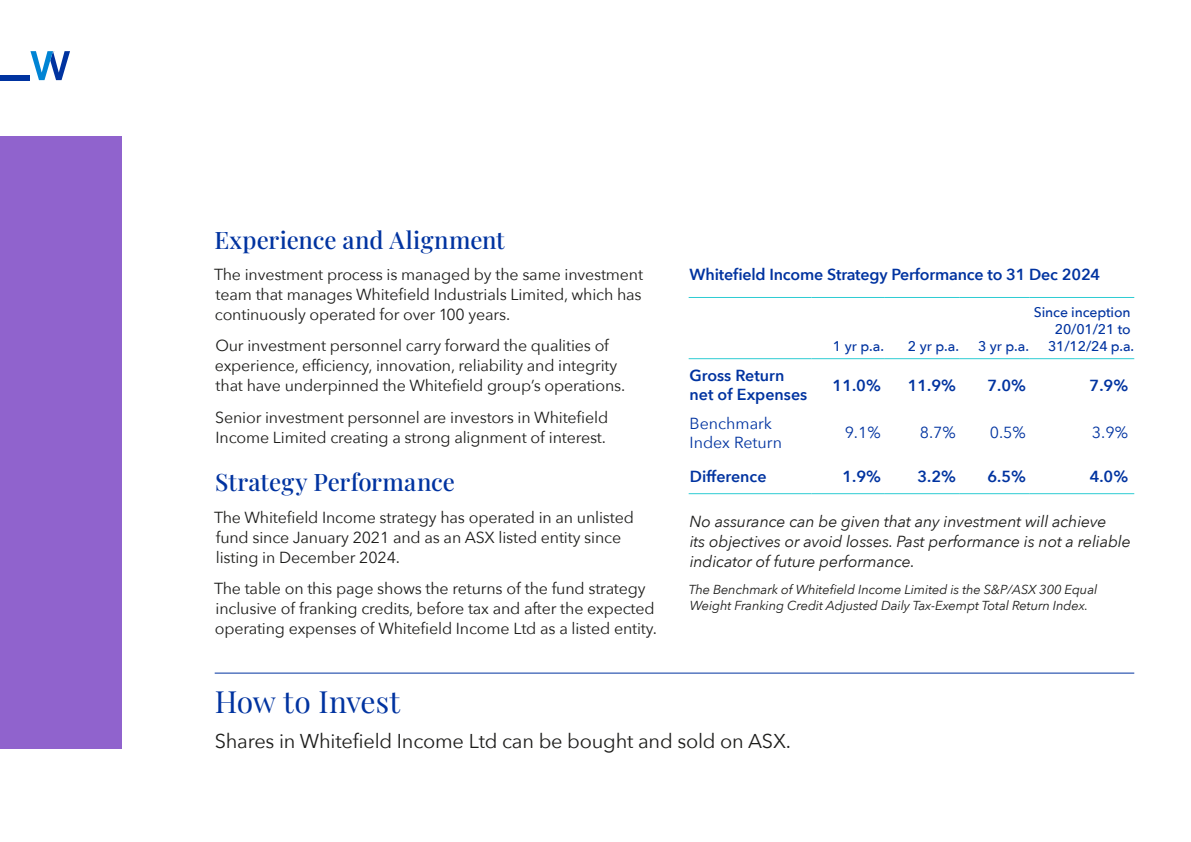
<style>
.page{position:relative;width:1191px;height:842px;background:#fff}
.page>*{position:absolute;margin:0;border:0;box-sizing:border-box;transform-origin:0 0}
.t1{font:30px "Playfair Display";letter-spacing:-.01em;color:#0033a0}
.t2{font:500 24px "Playfair Display";letter-spacing:.005em;color:#0033a0}
.t3{font:20px "Avenir Next";letter-spacing:-.01em;color:#1d1d1b}
.t4{font:16px/20px "Avenir Next";letter-spacing:-.01em;color:#1d1d1b}
.t5{font:italic 16px/20px "Avenir Next";letter-spacing:-.01em;color:#1d1d1b}
.t6{font:600 16px/19.2px "Avenir Next";letter-spacing:-.01em;color:#0033a0}
.t7{font:16px/19.2px "Avenir Next";color:#0033a0}
.t8{font:500 14px/16.8px "Avenir Next";letter-spacing:-.01em;color:#0033a0;text-align:right}
.t9{font:italic 13px/15.6px "Avenir Next";letter-spacing:-.01em;color:#1d1d1b}
</style>
<div class="page">
<div style="left:0;top:136px;width:122px;height:612px;background:#9063cd"></div>
<hr style="left:688px;top:297px;width:123px;height:1px;background:#2dccd3">
<hr style="left:811px;top:297px;width:73px;height:1px;background:#2dccd3">
<hr style="left:884px;top:297px;width:75px;height:1px;background:#2dccd3">
<hr style="left:959px;top:297px;width:70px;height:1px;background:#2dccd3">
<hr style="left:1029px;top:297px;width:105px;height:1px;background:#2dccd3">
<hr style="left:688px;top:358px;width:123px;height:1px;background:#2dccd3">
<hr style="left:811px;top:358px;width:73px;height:1px;background:#2dccd3">
<hr style="left:884px;top:358px;width:75px;height:1px;background:#2dccd3">
<hr style="left:959px;top:358px;width:70px;height:1px;background:#2dccd3">
<hr style="left:1029px;top:358px;width:105px;height:1px;background:#2dccd3">
<hr style="left:688px;top:493px;width:123px;height:1px;background:#2dccd3">
<hr style="left:811px;top:493px;width:73px;height:1px;background:#2dccd3">
<hr style="left:884px;top:493px;width:75px;height:1px;background:#2dccd3">
<hr style="left:959px;top:493px;width:70px;height:1px;background:#2dccd3">
<hr style="left:1029px;top:493px;width:105px;height:1px;background:#2dccd3">
<div style="left:0;top:75px;width:29px;height:5px;background:#0033a0"></div>
<svg style="left:30px;top:51px;width:40px;height:29px"></svg>
<hr style="left:215px;top:673px;width:919px;height:1px;background:#0033a0">
<h2 class="t2" style="left:214px;top:221px;width:292px">Experience and Alignment</h2>
<p class="t4" style="left:214px;top:264px;width:430px;text-align:justify">The investment process is managed by the same investment team that manages Whitefield Industrials Limited, which has continuously operated for over 100 years.</p>
<p class="t4" style="left:215px;top:335px;width:412px">Our investment personnel carry forward the qualities of experience, efficiency, innovation, reliability and integrity that have underpinned the Whitefield group’s operations.</p>
<p class="t4" style="left:215px;top:406px;width:394px">Senior investment personnel are investors in Whitefield<br>Income Limited creating a strong alignment of interest.</p>
<h2 class="t2" style="left:215px;top:463px;width:241px">Strategy Performance</h2>
<p class="t4" style="left:214px;top:506px;width:421px">The Whitefield Income strategy has operated in an unlisted fund since January 2021 and as an ASX listed entity since listing in December 2024.</p>
<p class="t4" style="left:214px;top:578px;width:444px">The table on this page shows the returns of the fund strategy inclusive of franking credits, before tax and after the expected operating expenses of Whitefield Income Ltd as a listed entity.</p>
<p class="t6" style="left:689px;top:264px;width:412px">Whitefield Income Strategy Performance to 31 Dec 2024</p>
<p class="t8" style="left:1034px;top:303px;width:102px">Since inception<br>20/01/21 to<br>31/12/24 p.a.</p>
<p class="t8" style="left:833px;top:337px;width:53px">1 yr p.a.</p>
<p class="t8" style="left:908px;top:337px;width:53px">2 yr p.a.</p>
<p class="t8" style="left:978px;top:337px;width:53px">3 yr p.a.</p>
<p class="t6" style="left:689px;top:365px;width:119px">Gross Return net of Expenses</p>
<p class="t6" style="left:832px;top:375px;width:50px">11.0%</p>
<p class="t6" style="left:907px;top:375px;width:50px">11.9%</p>
<p class="t6" style="left:987px;top:375px;width:40px">7.0%</p>
<p class="t6" style="left:1089px;top:375px;width:40px">7.9%</p>
<p class="t7" style="left:689px;top:413px;width:94px">Benchmark<br>Index Return</p>
<p class="t7" style="left:844px;top:422px;width:38px">9.1%</p>
<p class="t7" style="left:919px;top:422px;width:38px">8.7%</p>
<p class="t7" style="left:989px;top:422px;width:38px">0.5%</p>
<p class="t7" style="left:1092px;top:422px;width:38px">3.9%</p>
<p class="t6" style="left:690px;top:466px;width:78px">Difference</p>
<p class="t6" style="left:842px;top:466px;width:40px">1.9%</p>
<p class="t6" style="left:917px;top:466px;width:40px">3.2%</p>
<p class="t6" style="left:987px;top:466px;width:40px">6.5%</p>
<p class="t6" style="left:1089px;top:466px;width:40px">4.0%</p>
<p class="t5" style="left:689px;top:511px;width:443px">No assurance can be given that any investment will achieve<br>its objectives or avoid losses. Past performance is not a reliable indicator of future performance.</p>
<p class="t9" style="left:688px;top:581px;width:410px">The Benchmark of Whitefield Income Limited is the S&amp;P/ASX 300 Equal<br>Weight Franking Credit Adjusted Daily Tax-Exempt Total Return Index.</p>
<h1 class="t1" style="left:215px;top:678px;width:187px">How to Invest</h1>
<p class="t3" style="left:215px;top:725px;width:578px">Shares in Whitefield Income Ltd can be bought and sold on ASX.</p>
</div>
